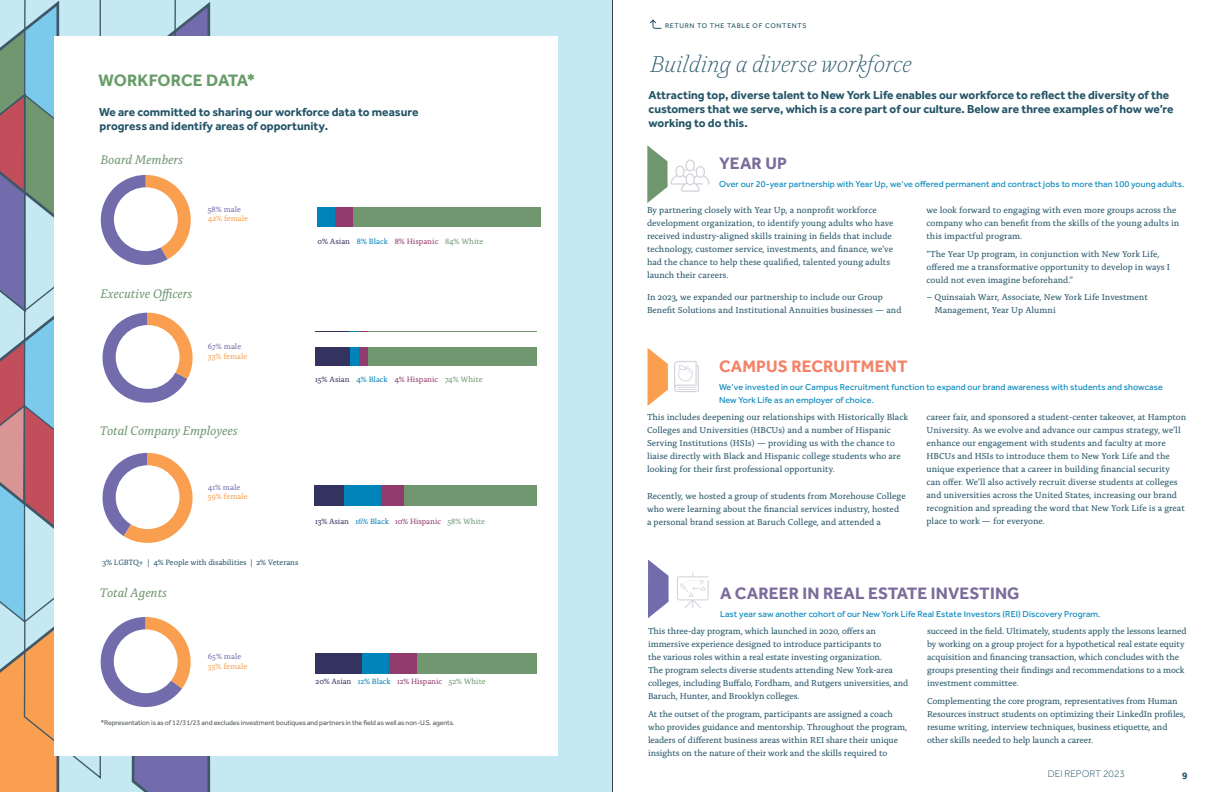
<style>
.page{position:relative;width:1224px;height:792px;background:#fff}
.page>*{position:absolute;margin:0;border:0;box-sizing:border-box;transform-origin:0 0}
.t1{font:italic 300 24px "Alda OT";color:#235467}
.t2{font:700 17px "Effra Corp";letter-spacing:.01em;color:#7b6c9b}
.t3{font:700 17px "Effra Corp";letter-spacing:.01em;color:#f58267}
.t4{font:700 17px "Effra Corp";color:#689c68}
.t5{font:italic 13px "Alda OT";color:#709770}
.t6{font:700 12px/14px "Effra";color:#235467}
.t7{font:300 10px "Effra";color:#235467}
.t8{font:700 10px "Effra";color:#235467}
.t9{font:9px/13px "Alda OT";letter-spacing:-.005em;color:#235467}
.t10{font:9px/13px "Effra";letter-spacing:.01em;color:#0084ba}
.t11{font:8px "Alda OT";letter-spacing:-.01em;color:#913a6c}
.t12{font:8px "Alda OT";letter-spacing:-.01em;color:#235467}
.t13{font:8px "Alda OT";letter-spacing:-.005em;color:#f99f4f}
.t14{font:8px "Alda OT";letter-spacing:-.005em;color:#726cad}
.t15{font:7px "Effra Pro";letter-spacing:-.01em;color:#545a5f}
.t16{font:7px "Effra";letter-spacing:.1em;color:#235467}
.s1{color:#343360}
.s2{color:#fff}
.s3{color:#0084ba}
.s4{color:#709770}
</style>
<div class="page">
<hr style="left:612px;top:0;width:1px;height:792px;background:#000">
<svg style="left:650px;top:19px;width:12px;height:10px"></svg>
<svg style="left:647px;top:145px;width:63px;height:58px"></svg>
<svg style="left:674px;top:361px;width:25px;height:31px"></svg>
<svg style="left:648px;top:348px;width:20px;height:58px"></svg>
<svg style="left:677px;top:572px;width:32px;height:36px"></svg>
<svg style="left:648px;top:560px;width:21px;height:58px"></svg>
<div style="left:0;top:0;width:612px;height:792px;background:#c5e9f3"></div>
<div style="left:227px;top:36px;width:331px;height:720px;background:#fff"></div>
<div style="left:353px;top:194px;width:187px;height:33px;background:#709770"></div>
<div style="left:335px;top:194px;width:18px;height:33px;background:#913a6c"></div>
<div style="left:318px;top:194px;width:17px;height:33px;background:#0084ba"></div>
<svg style="left:306px;top:193px;width:242px;height:32px"></svg>
<div style="left:368px;top:332px;width:169px;height:34px;background:#709770"></div>
<div style="left:359px;top:332px;width:9px;height:34px;background:#913a6c"></div>
<div style="left:349px;top:332px;width:10px;height:34px;background:#0084ba"></div>
<div style="left:315px;top:332px;width:34px;height:34px;background:#343360"></div>
<svg style="left:301px;top:332px;width:242px;height:33px"></svg>
<div style="left:417px;top:639px;width:120px;height:35px;background:#709770"></div>
<div style="left:389px;top:639px;width:28px;height:35px;background:#913a6c"></div>
<div style="left:361px;top:639px;width:28px;height:35px;background:#0084ba"></div>
<div style="left:315px;top:639px;width:46px;height:35px;background:#343360"></div>
<svg style="left:307px;top:638px;width:242px;height:28px"></svg>
<svg style="left:0;top:0;width:227px;height:792px;background:#dedbdd"></svg>
<div style="left:116px;top:465px;width:64px;height:64px;background:#fff;border-radius:50%"></div>
<div style="left:404px;top:471px;width:133px;height:35px;background:#709770"></div>
<div style="left:381px;top:471px;width:23px;height:35px;background:#913a6c"></div>
<div style="left:344px;top:471px;width:37px;height:35px;background:#0084ba"></div>
<div style="left:314px;top:471px;width:30px;height:35px;background:#343360"></div>
<svg style="left:301px;top:470px;width:242px;height:26px"></svg>
<h2 class="t4" style="left:98px;top:70px;width:158px">WORKFORCE DATA*</h2>
<h3 class="t6" style="left:99px;top:105px;width:321px">We are committed to sharing our workforce data to measure progress and identify areas of opportunity.</h3>
<h3 class="t5" style="left:100px;top:155px;width:84px">Board Members</h3>
<p class="t14" style="left:208px;top:206px;width:35px">58% male</p>
<p class="t13" style="left:208px;top:215px;width:42px">42% female</p>
<h3 class="t5" style="left:100px;top:288px;width:93px">Executive Officers</h3>
<p class="t14" style="left:208px;top:343px;width:35px">67% male</p>
<p class="t13" style="left:208px;top:353px;width:41px">33% female</p>
<h3 class="t5" style="left:99px;top:426px;width:140px">Total Company Employees</h3>
<p class="t11" style="left:318px;top:238px;width:167px"><span class="s1">0% Asian</span> <span class="s2">|</span> <span class="s3">8% Black</span> <span class="s2">|</span> 8% Hispanic <span class="s2">|</span> <span class="s4">84% White</span></p>
<p class="t11" style="left:315px;top:376px;width:169px"><span class="s1">15% Asian</span> <span class="s2">|</span> <span class="s3">4% Black</span> <span class="s2">|</span> 4% Hispanic <span class="s2">|</span> <span class="s4">74% White</span></p>
<p class="t14" style="left:208px;top:484px;width:34px">41% male</p>
<p class="t13" style="left:208px;top:493px;width:41px">59% female</p>
<p class="t12" style="left:103px;top:559px;width:197px">3% LGBTQ+ | 4% People with disabilities | 2% Veterans</p>
<h3 class="t5" style="left:99px;top:588px;width:69px">Total Agents</h3>
<p class="t11" style="left:315px;top:518px;width:171px"><span class="s1">13% Asian</span> <span class="s2">|</span> <span class="s3">16% Black</span> <span class="s2">|</span> 10% Hispanic <span class="s2">|</span> <span class="s4">58% White</span></p>
<p class="t14" style="left:208px;top:653px;width:35px">65% male</p>
<p class="t13" style="left:208px;top:663px;width:41px">35% female</p>
<p class="t11" style="left:316px;top:678px;width:171px"><span class="s1">20% Asian</span> <span class="s2">|</span> <span class="s3">12% Black</span> <span class="s2">|</span> 12% Hispanic <span class="s2">|</span> <span class="s4">52% White</span></p>
<p class="t15" style="left:101px;top:719px;width:356px">*Representation is as of 12/31/23 and excludes investment boutiques and partners in the field as well as non-U.S. agents.</p>
<p class="t16" style="left:665px;top:22px;width:143px">RETURN TO THE TABLE OF CONTENTS</p>
<h1 class="t1" style="left:650px;top:54px;width:263px">Building a diverse workforce</h1>
<h3 class="t6" style="left:648px;top:88px;width:527px">Attracting top, diverse talent to New York Life enables our workforce to reflect the diversity of the customers that we serve, which is a core part of our culture. Below are three examples of how we’re working to do this.</h3>
<h2 class="t2" style="left:719px;top:153px;width:69px">YEAR UP</h2>
<p class="t10" style="left:719px;top:177px;width:467px">Over our 20-year partnership with Year Up, we‘ve offered permanent and contract jobs to more than 100 young adults.</p>
<p class="t9" style="left:647px;top:204px;width:248px">By partnering closely with Year Up, a nonprofit workforce development organization, to identify young adults who have received industry-aligned skills training in fields that include technology, customer service, investments, and finance, we’ve had the chance to help these qualified, talented young adults launch their careers.</p>
<p class="t9" style="left:647px;top:291px;width:256px">In 2023, we expanded our partnership to include our Group<br>Benefit Solutions and Institutional Annuities businesses — and</p>
<p class="t9" style="left:927px;top:204px;width:254px">we look forward to engaging with even more groups across the company who can benefit from the skills of the young adults in this impactful program.</p>
<p class="t9" style="left:927px;top:248px;width:245px">“The Year Up program, in conjunction with New York Life, offered me a transformative opportunity to develop in ways I could not even imagine beforehand.”</p>
<p class="t9" style="left:935px;top:291px;width:215px;text-indent:-8px">– Quinsaiah Warr, Associate, New York Life Investment<br>Management, Year Up Alumni</p>
<h2 class="t3" style="left:719px;top:356px;width:190px">CAMPUS RECRUITMENT</h2>
<p class="t10" style="left:719px;top:380px;width:446px">We’ve invested in our Campus Recruitment function to expand our brand awareness with students and showcase<br>New York Life as an employer of choice.</p>
<p class="t9" style="left:647px;top:412px;width:263px">This includes deepening our relationships with Historically Black Colleges and Universities (HBCUs) and a number of Hispanic Serving Institutions (HSIs) — providing us with the chance to liaise directly with Black and Hispanic college students who are looking for their first professional opportunity.</p>
<p class="t9" style="left:647px;top:490px;width:260px">Recently, we hosted a group of students from Morehouse College who were learning about the financial services industry, hosted a personal brand session at Baruch College, and attended a</p>
<p class="t9" style="left:927px;top:411px;width:261px">career fair, and sponsored a student-center takeover, at Hampton University. As we evolve and advance our campus strategy, we’ll enhance our engagement with students and faculty at more HBCUs and HSIs to introduce them to New York Life and the unique experience that a career in building financial security can offer. We’ll also actively recruit diverse students at colleges and universities across the United States, increasing our brand recognition and spreading the word that New York Life is a great place to work — for everyone.</p>
<h2 class="t2" style="left:720px;top:583px;width:301px">A CAREER IN REAL ESTATE INVESTING</h2>
<p class="t10" style="left:720px;top:607px;width:382px">Last year saw another cohort of our New York Life Real Estate Investors (REI) Discovery Program.</p>
<p class="t9" style="left:648px;top:626px;width:262px">This three-day program, which launched in 2020, offers an immersive experience designed to introduce participants to<br>the various roles within a real estate investing organization.<br>The program selects diverse students attending New York-area colleges, including Buffalo, Fordham, and Rutgers universities, and Baruch, Hunter, and Brooklyn colleges.</p>
<p class="t9" style="left:648px;top:708px;width:261px">At the outset of the program, participants are assigned a coach who provides guidance and mentorship. Throughout the program, leaders of different business areas within REI share their unique insights on the nature of their work and the skills required to</p>
<p class="t9" style="left:927px;top:626px;width:261px">succeed in the field. Ultimately, students apply the lessons learned by working on a group project for a hypothetical real estate equity acquisition and financing transaction, which concludes with the groups presenting their findings and recommendations to a mock investment committee.</p>
<p class="t9" style="left:927px;top:695px;width:260px">Complementing the core program, representatives from Human Resources instruct students on optimizing their LinkedIn profiles, resume writing, interview techniques, business etiquette, and other skills needed to help launch a career.</p>
<p class="t7" style="left:1048px;top:768px;width:79px">DEI REPORT 2023</p>
<p class="t8" style="left:1182px;top:769px;width:7px">9</p>
</div>
